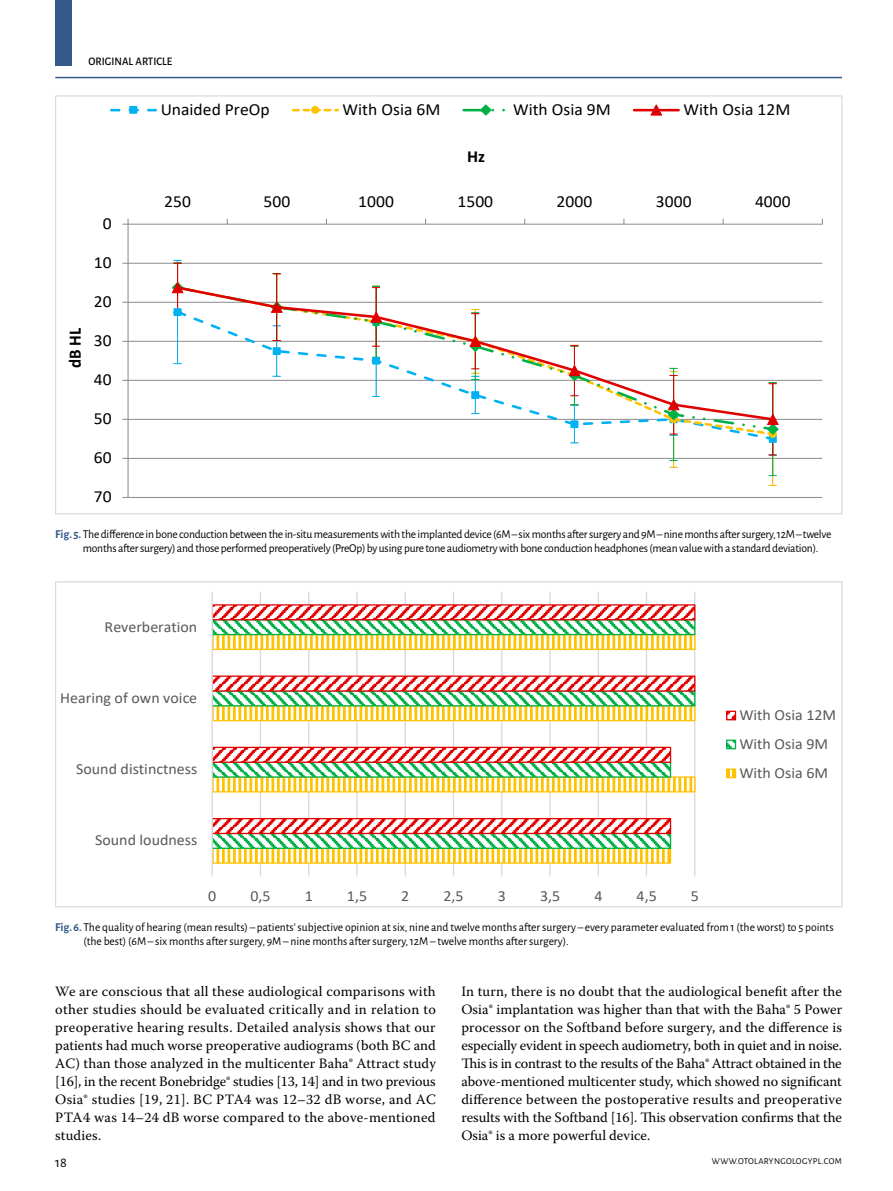
<style>
.page{position:relative;width:893px;height:1191px;background:#fff}
.page>*{position:absolute;margin:0;border:0;box-sizing:border-box;transform-origin:0 0}
.t1{font:700 17.55px "Calibri";color:#000}
.t2{font:16.95px "Calibri";color:#000;scale:1.04 1}
.t3{font:700 16.95px "Calibri";color:#000;scale:1.04 1}
.t4{font:15.45px/29px "Calibri";color:#595959;scale:1.04 1}
.t5{font:14.25px/18px "Warnock Pro";letter-spacing:.01em;color:#000;text-align:justify}
.t6{font:14.25px "Alegreya Sans";color:#000}
.t7{font:12px/13.5px "Alegreya Sans";letter-spacing:-.02em;color:#000}
.t8{font:12px/13.5px "Alegreya Sans";color:#000}
.t9{font:500 11.55px "Alegreya Sans";color:#000;scale:.95 1}
.t10{font:9px "Alegreya Sans";letter-spacing:.035em;color:#000}
.s1{font-weight:700;color:#335a88}
</style>
<div class="page">
<div style="left:55px;top:0;width:17px;height:66px;background:#335a88"></div>
<hr style="left:55px;top:77px;width:787px;height:1px;background:#335a88">
<svg style="left:110px;top:104px;width:713px;height:394px"></svg>
<svg style="left:211px;top:591px;width:526px;height:286px"></svg>
<p class="t9" style="left:89px;top:54px;width:90px">ORIGINAL ARTICLE</p>
<p class="t2" style="left:161px;top:98px;width:106px">Unaided PreOp</p>
<p class="t2" style="left:343px;top:98px;width:96px">With Osia 6M</p>
<p class="t2" style="left:513px;top:98px;width:96px">With Osia 9M</p>
<p class="t2" style="left:684px;top:98px;width:104px">With Osia 12M</p>
<p class="t3" style="left:467px;top:144px;width:19px">Hz</p>
<p class="t1" style="left:63px;top:368px;width:42px;rotate:-90deg">dB HL</p>
<p class="t2" style="left:103px;top:212px;width:10px">0</p>
<p class="t2" style="left:94px;top:251px;width:19px">10</p>
<p class="t2" style="left:94px;top:290px;width:19px">20</p>
<p class="t2" style="left:94px;top:329px;width:19px">30</p>
<p class="t2" style="left:94px;top:368px;width:19px">40</p>
<p class="t2" style="left:94px;top:407px;width:19px">50</p>
<p class="t2" style="left:94px;top:446px;width:19px">60</p>
<p class="t2" style="left:94px;top:485px;width:19px">70</p>
<p class="t2" style="left:164px;top:189px;width:27px">250</p>
<p class="t2" style="left:263px;top:189px;width:27px">500</p>
<p class="t2" style="left:358px;top:189px;width:36px">1000</p>
<p class="t2" style="left:457px;top:189px;width:36px">1500</p>
<p class="t2" style="left:557px;top:189px;width:36px">2000</p>
<p class="t2" style="left:656px;top:189px;width:36px">3000</p>
<p class="t2" style="left:755px;top:189px;width:36px">4000</p>
<p class="t7" style="left:83px;top:527px;width:750px;text-indent:-27px"><span class="s1">Fig. 5.</span> The difference in bone conduction between the in-situ measurements with the implanted device (6M – six months after surgery and 9M – nine months after surgery, 12M – twelve months after surgery) and those performed preoperatively (PreOp) by using pure tone audiometry with bone conduction headphones (mean value with a standard deviation).</p>
<p class="t4" style="left:105px;top:611px;width:91px">Reverberation</p>
<p class="t4" style="left:60px;top:683px;width:133px">Hearing of own voice</p>
<p class="t4" style="left:76px;top:754px;width:118px">Sound distinctness</p>
<p class="t4" style="left:95px;top:825px;width:100px">Sound loudness</p>
<p class="t4" style="left:208px;top:881px;width:9px">0</p>
<p class="t4" style="left:250px;top:881px;width:21px">0,5</p>
<p class="t4" style="left:305px;top:881px;width:9px">1</p>
<p class="t4" style="left:347px;top:881px;width:21px">1,5</p>
<p class="t4" style="left:401px;top:881px;width:9px">2</p>
<p class="t4" style="left:443px;top:881px;width:21px">2,5</p>
<p class="t4" style="left:498px;top:881px;width:9px">3</p>
<p class="t4" style="left:540px;top:881px;width:21px">3,5</p>
<p class="t4" style="left:594px;top:881px;width:9px">4</p>
<p class="t4" style="left:636px;top:881px;width:21px">4,5</p>
<p class="t4" style="left:691px;top:881px;width:9px">5</p>
<p class="t4" style="left:739px;top:700px;width:95px">With Osia 12M<br>With Osia 9M<br>With Osia 6M</p>
<p class="t8" style="left:83px;top:919px;width:752px;text-indent:-28px"><span class="s1">Fig. 6.</span> The quality of hearing (mean results) – patients’ subjective opinion at six, nine and twelve months after surgery – every parameter evaluated from 1 (the worst) to 5 points (the best) (6M – six months after surgery, 9M – nine months after surgery, 12M – twelve months after surgery).</p>
<p class="t5" style="left:55px;top:982px;width:382px">We are conscious that all these audiological comparisons with other studies should be evaluated critically and in relation to preoperative hearing results. Detailed analysis shows that our patients had much worse preoperative audiograms (both BC and AC) than those analyzed in the multicenter Baha® Attract study [16], in the recent Bonebridge® studies [13, 14] and in two previous Osia® studies [19, 21]. BC PTA4 was 12–32 dB worse, and AC PTA4 was 14–24 dB worse compared to the above-mentioned studies.</p>
<p class="t5" style="left:461px;top:982px;width:382px">In turn, there is no doubt that the audiological benefit after the Osia® implantation was higher than that with the Baha® 5 Power processor on the Softband before surgery, and the difference is especially evident in speech audiometry, both in quiet and in noise.<br>This is in contrast to the results of the Baha® Attract obtained in the above-mentioned multicenter study, which showed no significant difference between the postoperative results and preoperative results with the Softband [16]. This observation confirms that the Osia® is a more powerful device.</p>
<p class="t6" style="left:55px;top:1152px;width:13px">18</p>
<p class="t10" style="left:712px;top:1155px;width:131px">WWW.OTOLARYNGOLOGYPL.COM</p>
</div>
